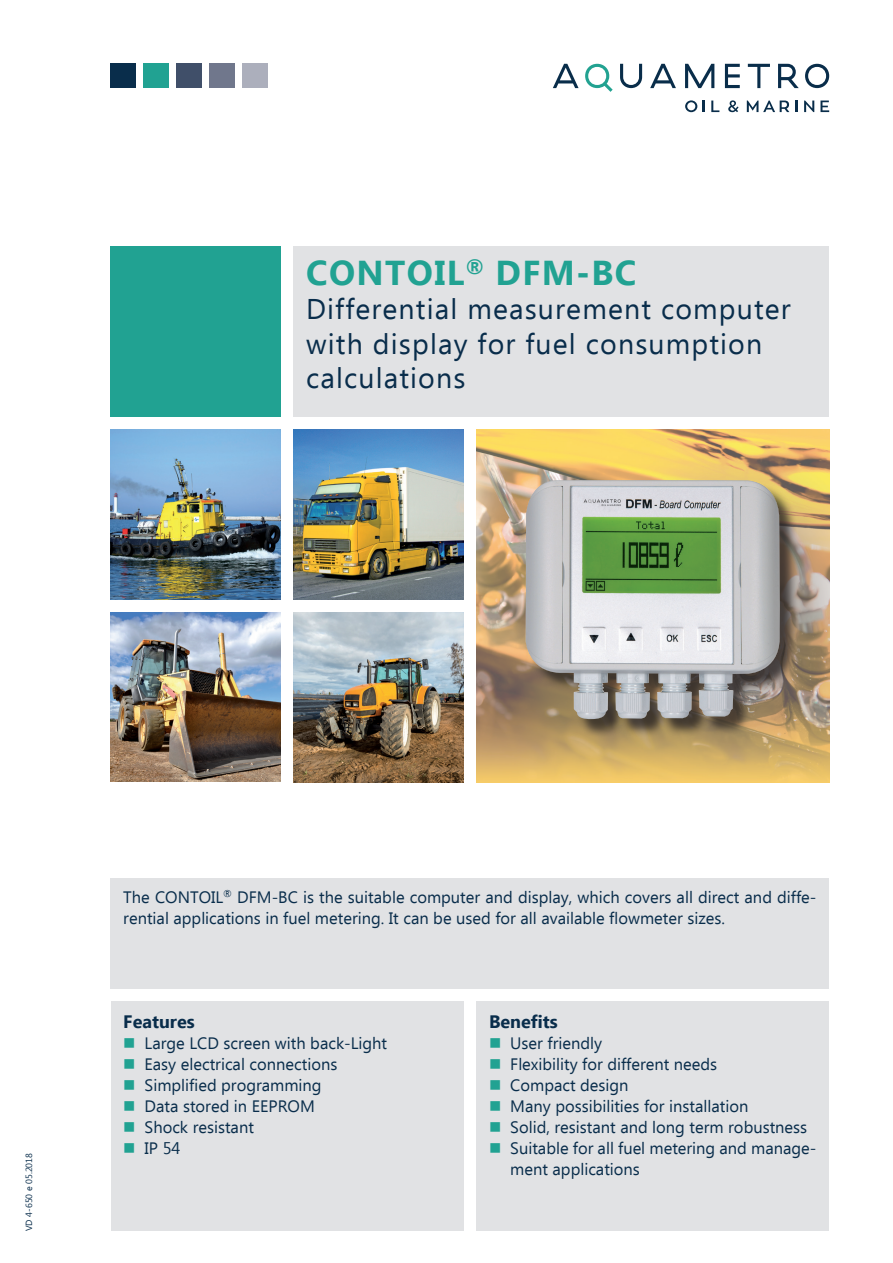
<style>
.page{position:relative;width:893px;height:1263px;background:#fff}
.page>*{position:absolute;margin:0;border:0;box-sizing:border-box;transform-origin:0 0}
.VS_Raster_headline_t{font:700 34.5px "Ebrima";letter-spacing:.04em;color:#21a292}
.VS_Raster_subhead_in{font:28.5px/34.5px "Ebrima";letter-spacing:.04em;color:#092d4b}
.VS_subhead_body_dunk{font:700 18px "Ebrima";color:#092d4b}
.VS_bodytext_dunkelbl{font:16.5px/21px "Ebrima";color:#092d4b}
.VS_RS_Index_VD_Datum{font:9px "Ebrima";color:#092d4b}
.s1{color:#21a292}
</style>
<div class="page">
<img style="left:476px;top:429px;width:353px;height:353px">
<div style="left:111px;top:1001px;width:352px;height:230px;background:#e1e2e4"></div>
<div style="left:476px;top:1001px;width:353px;height:230px;background:#e1e2e4"></div>
<img style="left:111px;top:429px;width:170px;height:171px">
<img style="left:111px;top:613px;width:170px;height:168px">
<div style="left:111px;top:878px;width:718px;height:111px;background:#e1e2e4"></div>
<div style="left:293px;top:247px;width:536px;height:170px;background:#e1e2e4"></div>
<div style="left:111px;top:247px;width:170px;height:170px;background:#21a292"></div>
<svg style="left:553px;top:64px;width:26px;height:24px"></svg>
<svg style="left:620px;top:64px;width:22px;height:24px"></svg>
<svg style="left:650px;top:64px;width:26px;height:24px"></svg>
<svg style="left:685px;top:64px;width:29px;height:24px"></svg>
<svg style="left:725px;top:64px;width:15px;height:24px"></svg>
<svg style="left:748px;top:64px;width:22px;height:24px"></svg>
<svg style="left:805px;top:64px;width:24px;height:24px"></svg>
<svg style="left:778px;top:64px;width:21px;height:24px"></svg>
<svg style="left:685px;top:100px;width:12px;height:12px"></svg>
<svg style="left:703px;top:100px;width:2px;height:12px"></svg>
<svg style="left:711px;top:101px;width:8px;height:11px"></svg>
<svg style="left:728px;top:100px;width:10px;height:12px"></svg>
<svg style="left:747px;top:101px;width:42px;height:11px"></svg>
<svg style="left:795px;top:101px;width:2px;height:11px"></svg>
<svg style="left:804px;top:101px;width:10px;height:11px"></svg>
<svg style="left:820px;top:101px;width:9px;height:11px"></svg>
<svg style="left:585px;top:64px;width:28px;height:28px"></svg>
<div style="left:111px;top:64px;width:25px;height:24px;background:#092d4b"></div>
<div style="left:143px;top:64px;width:26px;height:24px;background:#21a292"></div>
<div style="left:176px;top:64px;width:26px;height:24px;background:#404f69"></div>
<div style="left:209px;top:64px;width:26px;height:24px;background:#70778c"></div>
<div style="left:242px;top:64px;width:26px;height:24px;background:#acafbc"></div>
<img style="left:293px;top:429px;width:170px;height:171px">
<div style="left:528px;top:482px;width:270px;height:255px;background:#231f20;opacity:.75"></div>
<img style="left:526px;top:480px;width:254px;height:239px">
<img style="left:293px;top:612px;width:170px;height:170px">
<p class="VS_Raster_headline_t" style="left:306px;top:247px;width:332px">CONTOIL<sup>®</sup> DFM-BC</p>
<p class="VS_Raster_subhead_in" style="left:306px;top:294px;width:486px">Differential measurement computer</p>
<p class="VS_Raster_subhead_in" style="left:306px;top:328px;width:458px">with display for fuel consumption calculations</p>
<p class="VS_RS_Index_VD_Datum" style="left:22px;top:1231px;width:80px;rotate:-90deg">VD 4-650 e 05.2018</p>
<p class="VS_bodytext_dunkelbl" style="left:123px;top:888px;width:695px">The CONTOIL<sup>®</sup> DFM-BC is the suitable computer and display, which covers all direct and diffe&shy;rential applications in fuel metering. It can be used for all available flowmeter sizes.</p>
<p class="VS_subhead_body_dunk" style="left:123px;top:1008px;width:73px">Features</p>
<p class="VS_bodytext_dunkelbl" style="left:123px;top:1033px;width:265px"><span class="s1">■</span> Large LCD screen with back-Light</p>
<p class="VS_bodytext_dunkelbl" style="left:123px;top:1054px;width:216px"><span class="s1">■</span> Easy electrical connections</p>
<p class="VS_bodytext_dunkelbl" style="left:123px;top:1075px;width:200px"><span class="s1">■</span> Simplified programming</p>
<p class="VS_bodytext_dunkelbl" style="left:123px;top:1096px;width:193px"><span class="s1">■</span> Data stored in EEPROM</p>
<p class="VS_bodytext_dunkelbl" style="left:123px;top:1117px;width:132px"><span class="s1">■</span> Shock resistant</p>
<p class="VS_bodytext_dunkelbl" style="left:123px;top:1138px;width:59px"><span class="s1">■</span> IP 54</p>
<p class="VS_subhead_body_dunk" style="left:489px;top:1008px;width:70px">Benefits</p>
<p class="VS_bodytext_dunkelbl" style="left:489px;top:1033px;width:115px"><span class="s1">■</span> User friendly</p>
<p class="VS_bodytext_dunkelbl" style="left:489px;top:1054px;width:230px"><span class="s1">■</span> Flexibility for different needs</p>
<p class="VS_bodytext_dunkelbl" style="left:489px;top:1075px;width:141px"><span class="s1">■</span> Compact design</p>
<p class="VS_bodytext_dunkelbl" style="left:489px;top:1096px;width:261px"><span class="s1">■</span> Many possibilities for installation</p>
<p class="VS_bodytext_dunkelbl" style="left:489px;top:1117px;width:320px"><span class="s1">■</span> Solid, resistant and long term robustness</p>
<p class="VS_bodytext_dunkelbl" style="left:489px;top:1138px;width:329px"><span class="s1">■</span> Suitable for all fuel metering and manage-</p>
<p class="VS_bodytext_dunkelbl" style="left:510px;top:1159px;width:131px">ment applications</p>
</div>
